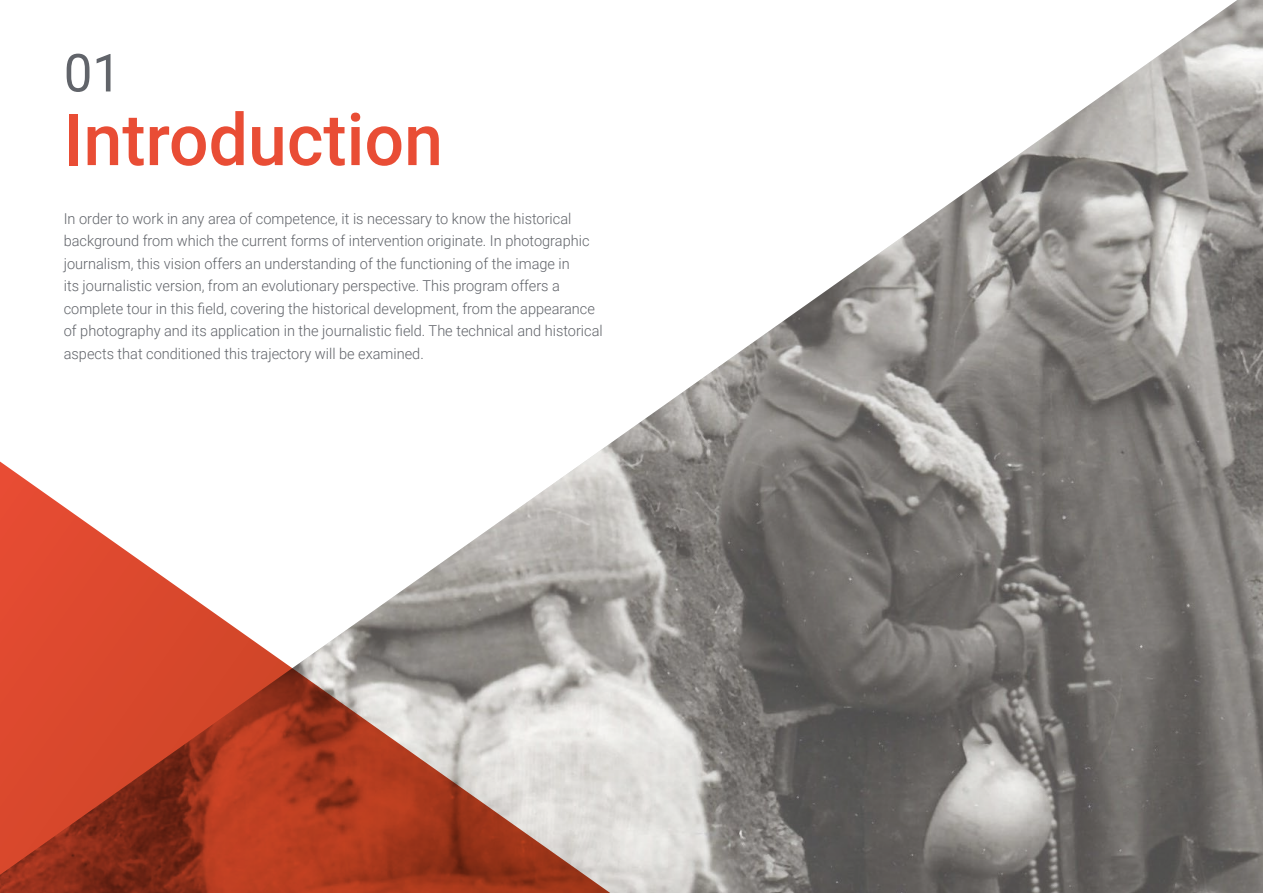
<style>
.page{position:relative;width:1263px;height:893px;background:#fff}
.page>*{position:absolute;margin:0;border:0;box-sizing:border-box;transform-origin:0 0}
.t1{font:500 72px "Roboto";color:#e94d35}
.t2{font:52.5px "Roboto";color:#61646a}
.t3{font:300 15px/22.5px "Roboto";color:#61646a}
</style>
<div class="page">
<img style="left:607px;top:0;width:656px;height:893px">
<svg style="left:0;top:446px;width:640px;height:447px"></svg>
<h2 class="t2" style="left:64px;top:36px;width:59px">01</h2>
<h1 class="t1" style="left:64px;top:89px;width:381px">Introduction</h1>
<p class="t3" style="left:64px;top:207px;width:540px">In order to work in any area of competence, it is necessary to know the historical background from which the current forms of intervention originate. In photographic journalism, this vision offers an understanding of the functioning of the image in<br>its journalistic version, from an evolutionary perspective. This program offers a complete tour in this field, covering the historical development, from the appearance of photography and its application in the journalistic field. The technical and historical aspects that conditioned this trajectory will be examined.</p>
</div>
